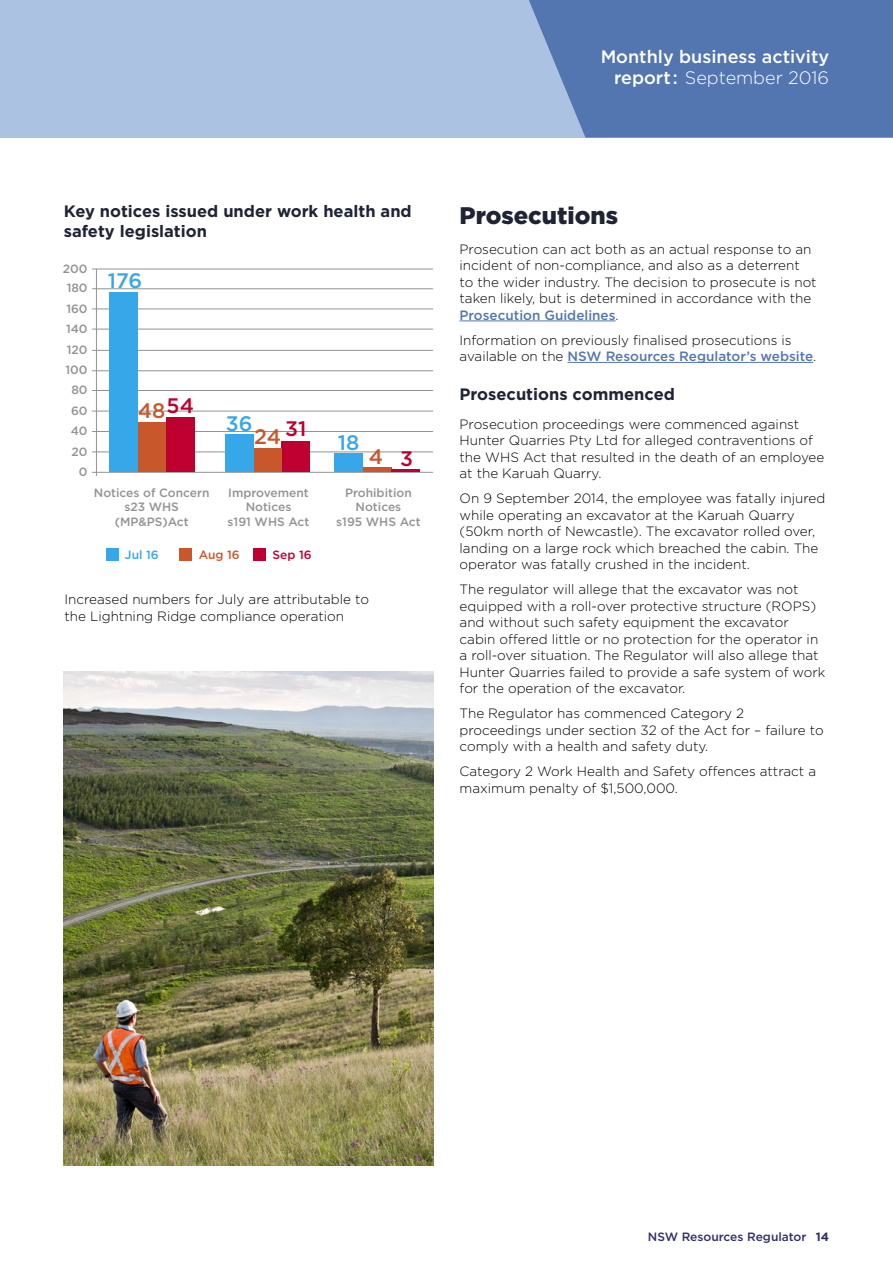
<style>
.page{position:relative;width:893px;height:1263px;background:#fff}
.page>*{position:absolute;margin:0;border:0;box-sizing:border-box;transform-origin:0 0}
.t1{font:900 24px "Gotham";color:#1e2433}
.t2{font:500 21px "Gotham";color:#c9572c}
.t3{font:500 21px "Gotham";color:#36a7e9}
.t4{font:500 18px/21px "Gotham";color:#fff;text-align:right}
.t5{font:700 16.5px/19.8px "Gotham";color:#1e2433}
.t6{font:300 13.5px/16.5px "Gotham";color:#000}
.t7{font:500 12px/14.4px "Gotham";color:#939393;text-align:center}
.t8{font:500 12px "Gotham";color:#302d6d}
.t9{font:500 12px "Gotham";color:#c9572c}
.t10{font:500 12px "Gotham";color:#be0030}
.t11{font:500 12px "Gotham";color:#36a7e9}
.t12{font:700 12px "Gotham";color:#302d6d}
.s1{font-weight:300}
.s2{color:#be0030}
.s3{font-weight:500;color:#5376b1}
</style>
<div class="page">
<div style="left:0;top:0;width:893px;height:138px;background:#acc2e3"></div>
<svg style="left:529px;top:0;width:364px;height:138px;background:#5a7cb5"></svg>
<hr style="left:460px;top:321px;width:155px;height:1px;background:#5376b1">
<hr style="left:568px;top:362px;width:245px;height:1px;background:#5376b1">
<img style="left:63px;top:672px;width:370px;height:493px">
<hr style="left:92px;top:329px;width:341px;height:1px;background:#939393">
<hr style="left:92px;top:269px;width:341px;height:1px;background:#939393">
<hr style="left:92px;top:350px;width:341px;height:1px;background:#939393">
<hr style="left:92px;top:370px;width:341px;height:1px;background:#939393">
<hr style="left:92px;top:390px;width:341px;height:1px;background:#939393">
<hr style="left:92px;top:451px;width:341px;height:1px;background:#939393">
<hr style="left:92px;top:411px;width:341px;height:1px;background:#939393">
<hr style="left:92px;top:472px;width:341px;height:1px;background:#939393">
<hr style="left:92px;top:431px;width:341px;height:1px;background:#939393">
<hr style="left:92px;top:309px;width:341px;height:1px;background:#939393">
<hr style="left:92px;top:288px;width:341px;height:1px;background:#939393">
<hr style="left:96px;top:269px;width:1px;height:207px;background:#939393">
<div style="left:166px;top:418px;width:28px;height:54px;background:#be0030"></div>
<div style="left:138px;top:423px;width:28px;height:49px;background:#c9572c"></div>
<hr style="left:363px;top:468px;width:29px;height:4px;background:#c9572c">
<div style="left:109px;top:293px;width:29px;height:179px;background:#36a7e9"></div>
<div style="left:334px;top:453px;width:29px;height:19px;background:#36a7e9"></div>
<div style="left:106px;top:549px;width:12px;height:12px;background:#36a7e9"></div>
<div style="left:179px;top:549px;width:13px;height:12px;background:#c9572c"></div>
<div style="left:253px;top:549px;width:13px;height:12px;background:#be0030"></div>
<hr style="left:392px;top:469px;width:28px;height:3px;background:#be0030">
<div style="left:282px;top:441px;width:28px;height:31px;background:#be0030"></div>
<div style="left:253px;top:448px;width:29px;height:24px;background:#c9572c"></div>
<div style="left:225px;top:434px;width:28px;height:38px;background:#36a7e9"></div>
<h3 class="t4" style="left:601px;top:46px;width:230px">Monthly business activity report: <span class="s1">September 2016</span></h3>
<p class="t5" style="left:64px;top:201px;width:349px">Key notices issued under work health and safety legislation</p>
<p class="t7" style="left:63px;top:261px;width:26px">200</p>
<p class="t7" style="left:67px;top:281px;width:22px">180</p>
<p class="t7" style="left:66px;top:301px;width:23px">160</p>
<p class="t7" style="left:66px;top:321px;width:23px">140</p>
<p class="t7" style="left:67px;top:342px;width:22px">120</p>
<p class="t7" style="left:66px;top:363px;width:24px">100</p>
<p class="t7" style="left:71px;top:379px;width:18px;line-height:20.4px;text-align:right">80<br>60<br>40<br>20<br>0</p>
<h2 class="t3" style="left:108px;top:267px;width:36px">176</h2>
<h2 class="t2" style="left:138px;top:397px;width:58px">48<sup>54</sup></h2>
<h2 class="t3" style="left:226px;top:410px;width:28px">36</h2>
<h2 class="t2" style="left:254px;top:423px;width:54px">24 <sup>31</sup></h2>
<h2 class="t3" style="left:338px;top:428px;width:23px">18</h2>
<h2 class="t2" style="left:369px;top:443px;width:46px">4 <span class="s2">3</span></h2>
<p class="t7" style="left:94px;top:485px;width:117px">Notices of Concern s23 WHS (MP&amp;PS)Act</p>
<p class="t7" style="left:228px;top:485px;width:83px">Improvement<br>Notices<br>s191 WHS Act</p>
<p class="t7" style="left:336px;top:485px;width:86px">Prohibition<br>Notices<br>s195 WHS Act</p>
<p class="t11" style="left:125px;top:546px;width:35px">Jul 16</p>
<p class="t9" style="left:199px;top:546px;width:43px">Aug 16</p>
<p class="t10" style="left:272px;top:546px;width:41px">Sep 16</p>
<p class="t6" style="left:64px;top:591px;width:306px">Increased numbers for July are attributable to the Lightning Ridge compliance operation</p>
<h1 class="t1" style="left:460px;top:199px;width:160px">Prosecutions</h1>
<p class="t6" style="left:460px;top:240px;width:359px">Prosecution can act both as an actual response to an incident of non-compliance, and also as a deterrent to the wider industry. The decision to prosecute is not taken likely, but is determined in accordance with the <span class="s3">Prosecution Guidelines</span>.</p>
<p class="t6" style="left:460px;top:331px;width:358px">Information on previously finalised prosecutions is available on the <span class="s3">NSW Resources Regulator’s website</span>.</p>
<p class="t5" style="left:460px;top:384px;width:217px">Prosecutions commenced</p>
<p class="t6" style="left:460px;top:415px;width:366px">Prosecution proceedings were commenced against Hunter Quarries Pty Ltd for alleged contraventions of the WHS Act that resulted in the death of an employee at the Karuah Quarry.</p>
<p class="t6" style="left:460px;top:490px;width:367px">On 9 September 2014, the employee was fatally injured while operating an excavator at the Karuah Quarry (50km north of Newcastle). The excavator rolled over, landing on a large rock which breached the cabin. The operator was fatally crushed in the incident.</p>
<p class="t6" style="left:460px;top:581px;width:367px">The regulator will allege that the excavator was not equipped with a roll-over protective structure (ROPS) and without such safety equipment the excavator cabin offered little or no protection for the operator in a roll-over situation. The Regulator will also allege that Hunter Quarries failed to provide a safe system of work for the operation of the excavator.</p>
<p class="t6" style="left:460px;top:705px;width:366px">The Regulator has commenced Category 2 proceedings under section 32 of the Act for – failure to comply with a health and safety duty.</p>
<p class="t6" style="left:460px;top:763px;width:358px">Category 2 Work Health and Safety offences attract a maximum penalty of $1,500,000.</p>
<p class="t8" style="left:648px;top:1228px;width:160px">NSW Resources Regulator</p>
<p class="t12" style="left:816px;top:1228px;width:15px">14</p>
</div>
